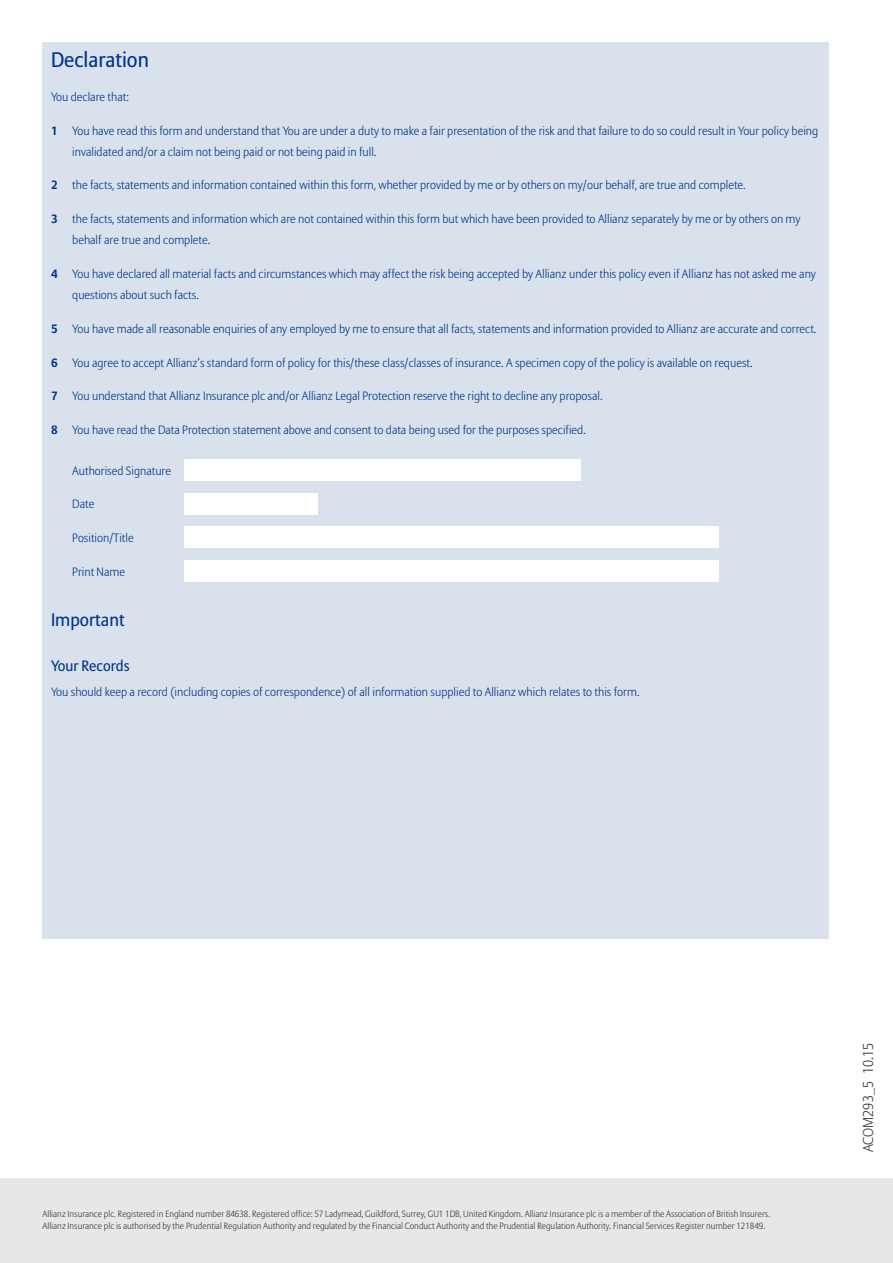
<style>
.page{position:relative;width:893px;height:1263px;background:#fff}
.page>*{position:absolute;margin:0;border:0;box-sizing:border-box;transform-origin:0 0}
.t1{font:21px "Allianz Sans";color:#003689}
.t2{font:18px "Allianz Sans";color:#003689}
.t3{font:15px "Allianz Sans";color:#003689}
.t4{font:300 14.25px "Allianz Sans";color:#39383a}
.t5{font:300 12px/21px "Allianz Sans";color:#003689}
.t6{font:300 9px/12px "Allianz Sans";color:#39383a}
.s1{font-weight:700}
</style>
<div class="page">
<div style="left:43px;top:43px;width:786px;height:896px;background:#d9e1ed"></div>
<div style="left:184px;top:459px;width:396px;height:22px;background:#fff"></div>
<div style="left:184px;top:493px;width:134px;height:21px;background:#fff"></div>
<div style="left:184px;top:527px;width:535px;height:21px;background:#fff"></div>
<div style="left:184px;top:561px;width:535px;height:21px;background:#fff"></div>
<div style="left:0;top:1178px;width:893px;height:85px;background:#e5e7e9"></div>
<h1 class="t1" style="left:51px;top:51px;width:99px">Declaration</h1>
<p class="t5" style="left:51px;top:87px;width:79px">You declare that:</p>
<p class="t5" style="left:72px;top:121px;width:747px;text-indent:-21px"><span class="s1">1</span> You have read this form and understand that You are under a duty to make a fair presentation of the risk and that failure to do so could result in Your policy being invalidated and/or a claim not being paid or not being paid in full.</p>
<p class="t5" style="left:51px;top:176px;width:696px"><span class="s1">2</span> the facts, statements and information contained within this form, whether provided by me or by others on my/our behalf, are true and complete.</p>
<p class="t5" style="left:72px;top:210px;width:730px;text-indent:-21px"><span class="s1">3</span> the facts, statements and information which are not contained within this form but which have been provided to Allianz separately by me or by others on my behalf are true and complete.</p>
<p class="t5" style="left:72px;top:264px;width:745px;text-indent:-21px"><span class="s1">4</span> You have declared all material facts and circumstances which may affect the risk being accepted by Allianz under this policy even if Allianz has not asked me any questions about such facts.</p>
<p class="t5" style="left:51px;top:319px;width:767px"><span class="s1">5</span> You have made all reasonable enquiries of any employed by me to ensure that all facts, statements and information provided to Allianz are accurate and correct.</p>
<p class="t5" style="left:51px;top:353px;width:703px"><span class="s1">6</span> You agree to accept Allianz’s standard form of policy for this/these class/classes of insurance. A specimen copy of the policy is available on request.</p>
<p class="t5" style="left:51px;top:387px;width:553px"><span class="s1">7</span> You understand that Allianz Insurance plc and/or Allianz Legal Protection reserve the right to decline any proposal.</p>
<p class="t5" style="left:51px;top:420px;width:536px"><span class="s1">8</span> You have read the Data Protection statement above and consent to data being used for the purposes specified.</p>
<p class="t5" style="left:72px;top:461px;width:100px">Authorised Signature</p>
<p class="t5" style="left:72px;top:495px;width:24px">Date</p>
<p class="t5" style="left:72px;top:528px;width:63px">Position/Title</p>
<p class="t5" style="left:72px;top:562px;width:54px">Print Name</p>
<h2 class="t2" style="left:51px;top:613px;width:75px">Important</h2>
<p class="t3" style="left:51px;top:660px;width:80px">Your Records</p>
<p class="t5" style="left:51px;top:683px;width:590px">You should keep a record (including copies of correspondence) of all information supplied to Allianz which relates to this form.</p>
<p class="t6" style="left:43px;top:1208px;width:729px">Allianz Insurance plc. Registered in England number 84638. Registered office: 57 Ladymead, Guildford, Surrey, GU1 1DB, United Kingdom. Allianz Insurance plc is a member of the Association of British Insurers.<br>Allianz Insurance plc is authorised by the Prudential Regulation Authority and regulated by the Financial Conduct Authority and the Prudential Regulation Authority. Financial Services Register number 121849.</p>
<p class="t4" style="left:862px;top:1152px;width:111px;rotate:-90deg">ACOM293_5 10.15</p>
</div>
